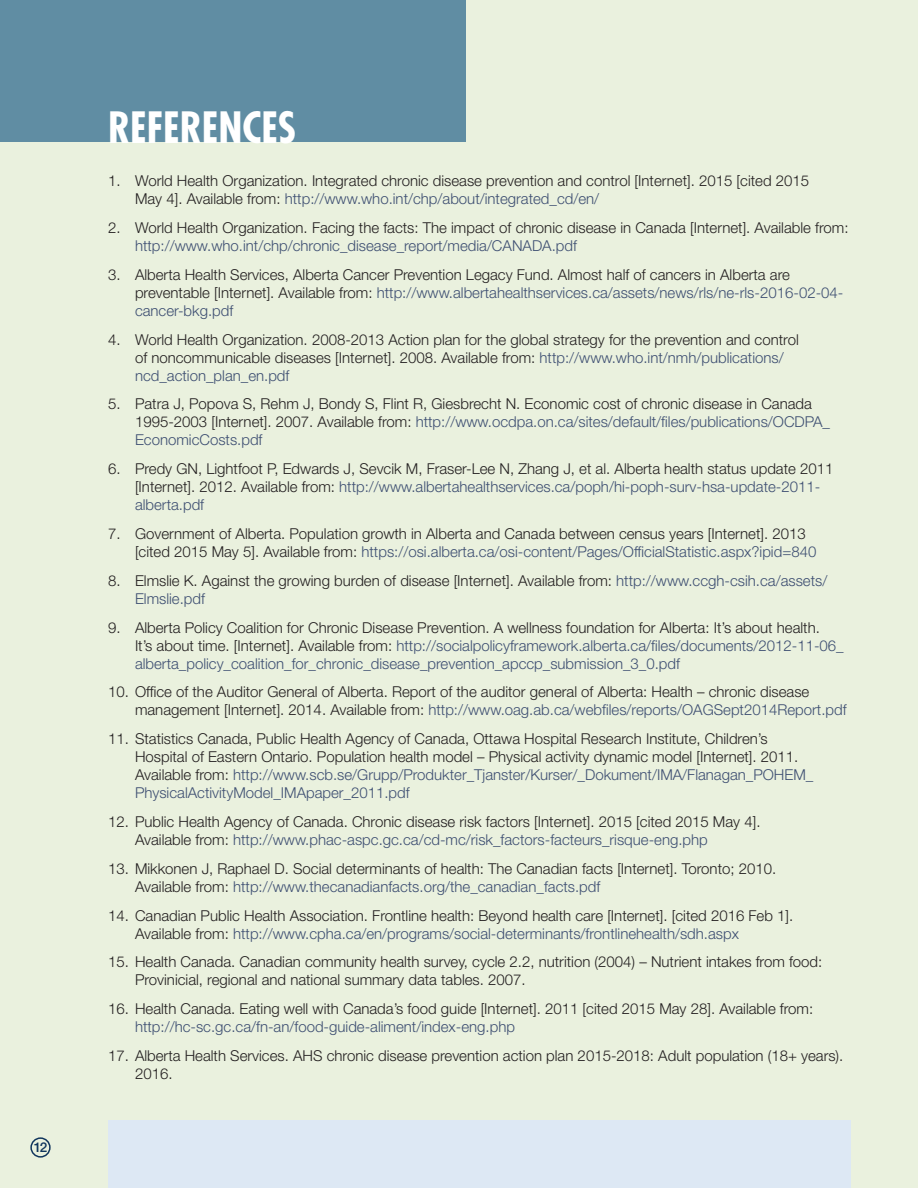
<style>
.page{position:relative;width:918px;height:1188px;background:#eaf1de}
.page>*{position:absolute;margin:0;border:0;box-sizing:border-box;transform-origin:0 0}
.t1{font:700 condensed 42px "Futura Std";color:#fff}
.t2{font:300 15px/18px "Helvetica Neue LT Std";color:#231f20}
.t3{font:300 15px/18px "Helvetica Neue LT Std";color:#3e4f72}
.t4{font:500 13.5px "Helvetica Neue LT Std";color:#11365d}
.s1{color:#3e4f72}
.s2{color:#231f20}
</style>
<div class="page">
<div style="left:0;top:0;width:466px;height:142px;background:#608da3"></div>
<div style="left:108px;top:1120px;width:742px;height:68px;background:#dde8f4"></div>
<div style="left:30px;top:1137px;width:21px;height:21px;border:2px solid #11365d;border-radius:50%"></div>
<p class="t4" style="left:34px;top:1139px;width:15px">12</p>
<h1 class="t1" style="left:108px;top:101px;width:190px">REFERENCES</h1>
<p class="t2" style="left:135px;top:172px;width:676px;text-indent:-27px">1. World Health Organization. Integrated chronic disease prevention and control [Internet]. 2015 [cited 2015<br>May 4]. Available from: <span class="s1">http://www.who.int/chp/about/integrated_cd/en/</span></p>
<p class="t2" style="left:108px;top:218px;width:742px">2. World Health Organization. Facing the facts: The impact of chronic disease in Canada [Internet]. Available from:</p>
<p class="t3" style="left:135px;top:236px;width:444px">http://www.who.int/chp/chronic_disease_report/media/CANADA.pdf</p>
<p class="t2" style="left:135px;top:265px;width:710px;text-indent:-27px">3. Alberta Health Services, Alberta Cancer Prevention Legacy Fund. Almost half of cancers in Alberta are preventable [Internet]. Available from: <span class="s1">http://www.albertahealthservices.ca/assets/news/rls/ne-rls-2016-02-04- cancer-bkg.pdf</span></p>
<p class="t2" style="left:135px;top:330px;width:665px;text-indent:-27px">4. World Health Organization. 2008-2013 Action plan for the global strategy for the prevention and control of noncommunicable diseases [Internet]. 2008. Available from: <span class="s1">http://www.who.int/nmh/publications/ ncd_action_plan_en.pdf</span></p>
<p class="t2" style="left:135px;top:395px;width:697px;text-indent:-27px">5. Patra J, Popova S, Rehm J, Bondy S, Flint R, Giesbrecht N. Economic cost of chronic disease in Canada<br>1995-2003 [Internet]. 2007. Available from: <span class="s1">http://www.ocdpa.on.ca/sites/default/files/publications/OCDPA_<br>EconomicCosts.pdf</span></p>
<p class="t2" style="left:135px;top:460px;width:700px;text-indent:-27px">6. Predy GN, Lightfoot P, Edwards J, Sevcik M, Fraser-Lee N, Zhang J, et al. Alberta health status update 2011 [Internet]. 2012. Available from: <span class="s1">http://www.albertahealthservices.ca/poph/hi-poph-surv-hsa-update-2011- alberta.pdf</span></p>
<p class="t2" style="left:135px;top:524px;width:683px;text-indent:-27px">7. Government of Alberta. Population growth in Alberta and Canada between census years [Internet]. 2013 [cited 2015 May 5]. Available from: <span class="s1">https://osi.alberta.ca/osi-content/Pages/OfficialStatistic.aspx?ipid=840</span></p>
<p class="t2" style="left:135px;top:571px;width:694px;text-indent:-27px">8. Elmslie K. Against the growing burden of disease [Internet]. Available from: <span class="s1">http://www.ccgh-csih.ca/assets/<br>Elmslie.pdf</span></p>
<p class="t3" style="left:135px;top:618px;width:710px;text-indent:-27px"><span class="s2">9. Alberta Policy Coalition for Chronic Disease Prevention. A wellness foundation for Alberta: It’s about health.<br>It’s about time. [Internet]. Available from:</span> http://socialpolicyframework.alberta.ca/files/documents/2012-11-06_ alberta_policy_coalition_for_chronic_disease_prevention_apccp_submission_3_0.pdf</p>
<p class="t2" style="left:135px;top:683px;width:713px;text-indent:-27px">10. Office of the Auditor General of Alberta. Report of the auditor general of Alberta: Health – chronic disease management [Internet]. 2014. Available from: <span class="s1">http://www.oag.ab.ca/webfiles/reports/OAGSept2014Report.pdf</span></p>
<p class="t2" style="left:135px;top:730px;width:680px;text-indent:-27px">11. Statistics Canada, Public Health Agency of Canada, Ottawa Hospital Research Institute, Children’s Hospital of Eastern Ontario. Population health model – Physical activity dynamic model [Internet]. 2011.<br>Available from: <span class="s1">http://www.scb.se/Grupp/Produkter_Tjanster/Kurser/_Dokument/IMA/Flanagan_POHEM_ PhysicalActivityModel_IMApaper_2011.pdf</span></p>
<p class="t2" style="left:135px;top:812px;width:627px;text-indent:-27px">12. Public Health Agency of Canada. Chronic disease risk factors [Internet]. 2015 [cited 2015 May 4].<br>Available from: <span class="s1">http://www.phac-aspc.gc.ca/cd-mc/risk_factors-facteurs_risque-eng.php</span></p>
<p class="t2" style="left:135px;top:859px;width:643px;text-indent:-27px">13. Mikkonen J, Raphael D. Social determinants of health: The Canadian facts [Internet]. Toronto; 2010.<br>Available from: <span class="s1">http://www.thecanadianfacts.org/the_canadian_facts.pdf</span></p>
<p class="t2" style="left:135px;top:906px;width:660px;text-indent:-27px">14. Canadian Public Health Association. Frontline health: Beyond health care [Internet]. [cited 2016 Feb 1].<br>Available from: <span class="s1">http://www.cpha.ca/en/programs/social-determinants/frontlinehealth/sdh.aspx</span></p>
<p class="t2" style="left:135px;top:953px;width:689px;text-indent:-27px">15. Health Canada. Canadian community health survey, cycle 2.2, nutrition (2004) – Nutrient intakes from food:<br>Provinicial, regional and national summary data tables. 2007.</p>
<p class="t2" style="left:108px;top:1000px;width:707px">16. Health Canada. Eating well with Canada’s food guide [Internet]. 2011 [cited 2015 May 28]. Available from:</p>
<p class="t3" style="left:135px;top:1018px;width:382px">http://hc-sc.gc.ca/fn-an/food-guide-aliment/index-eng.php</p>
<p class="t2" style="left:135px;top:1046px;width:710px;text-indent:-27px">17. Alberta Health Services. AHS chronic disease prevention action plan 2015-2018: Adult population (18+ years).<br>2016.</p>
</div>
